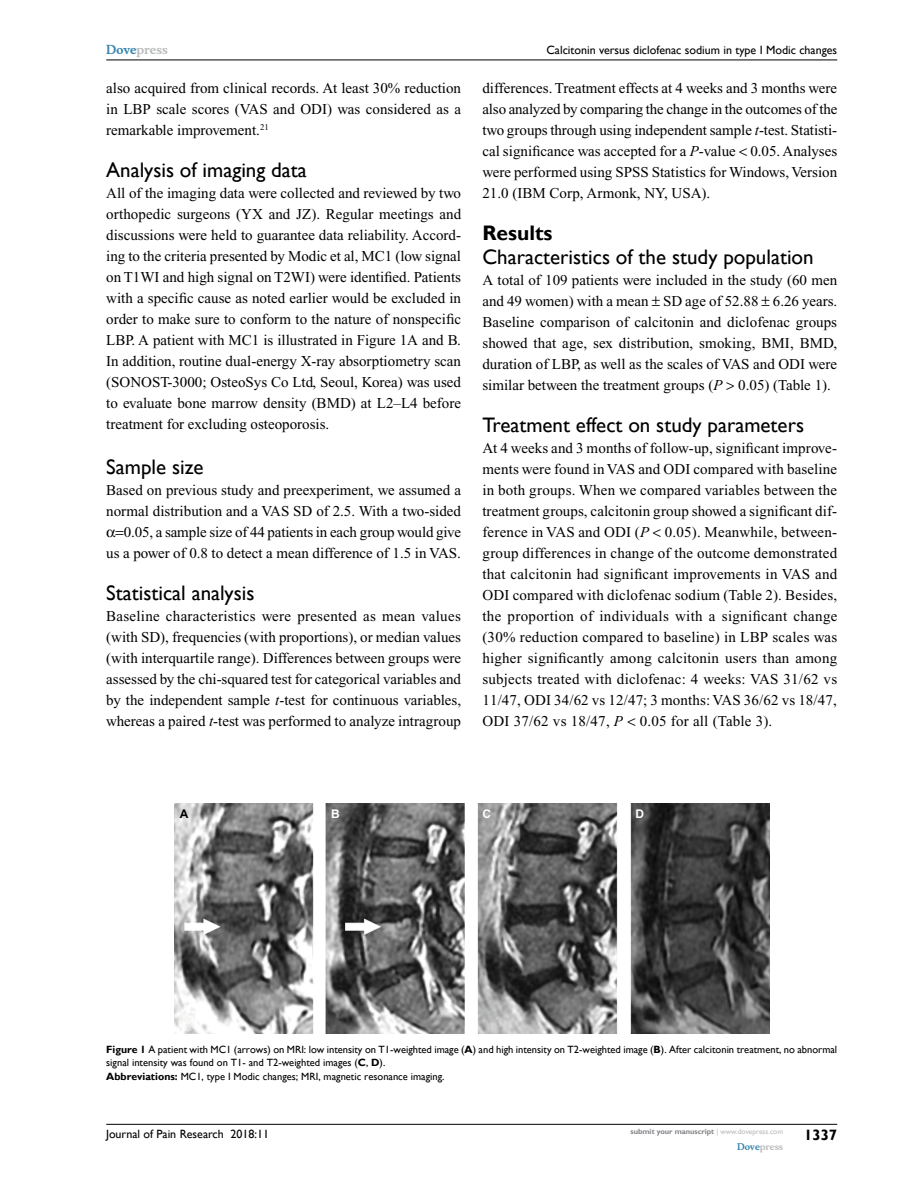
<style>
.page{position:relative;width:918px;height:1188px;background:#fff}
.page>*{position:absolute;margin:0;border:0;box-sizing:border-box;transform-origin:0 0}
.t1{font:21px "Gill Sans";color:#000}
.t2{font:700 21px "Gill Sans";color:#000}
.t3{font:15px/21px "Times New Roman";color:#000;text-align:justify}
.t4{font:700 15px "Gill Sans";color:#000}
.t5{font:12px "Gill Sans";color:#000}
.t6{font:700 12px "Musee";color:#b8babc}
.t7{font:700 12px "Arial";color:#fff}
.t8{font:700 12px "Arial";color:#000}
.t9{font:10.5px/13.5px "Gill Sans";color:#000}
.t10{font:700 9px "Musee";color:#b8babc}
.t11{font:700 7.5px "Gill Sans";color:#808285}
.s1{color:#3785ad}
.s2{font-style:italic}
.s3{font-weight:700}
.s4{font-weight:400;color:#b8babc}
</style>
<div class="page">
<hr style="left:106px;top:1124px;width:731px;height:1px;background:#000">
<hr style="left:106px;top:60px;width:731px;height:1px;background:#000">
<img style="left:174px;top:804px;width:595px;height:229px">
<p class="t6" style="left:106px;top:43px;width:63px"><span class="s1">Dove</span>press</p>
<p class="t3" style="left:106px;top:77px;width:356px">also acquired from clinical records. At least 30% reduction in LBP scale scores (VAS and ODI) was considered as a remarkable improvement.<sup>21</sup></p>
<h1 class="t1" style="left:106px;top:157px;width:202px">Analysis of imaging data</h1>
<p class="t3" style="left:106px;top:182px;width:357px">All of the imaging data were collected and reviewed by two orthopedic surgeons (YX and JZ). Regular meetings and discussions were held to guarantee data reliability. Accord&shy;ing to the criteria presented by Modic et al, MC1 (low signal on T1WI and high signal on T2WI) were identified. Patients with a specific cause as noted earlier would be excluded in order to make sure to conform to the nature of nonspecific LBP. A patient with MC1 is illustrated in Figure 1A and B.<br>In addition, routine dual-energy X-ray absorptiometry scan (SONOST-3000; OsteoSys Co Ltd, Seoul, Korea) was used to evaluate bone marrow density (BMD) at L2–L4 before treatment for excluding osteoporosis.</p>
<h1 class="t1" style="left:106px;top:454px;width:99px">Sample size</h1>
<p class="t3" style="left:106px;top:479px;width:356px;text-align:right">Based on previous study and preexperiment, we assumed a normal distribution and a VAS SD of 2.5. With a two-sided 0.05, a sample size of 44 patients in each group would give<br>us a power of 0.8 to detect a mean difference of 1.5 in VAS.</p>
<h1 class="t1" style="left:106px;top:580px;width:150px">Statistical analysis</h1>
<p class="t3" style="left:106px;top:605px;width:356px">Baseline characteristics were presented as mean values (with SD), frequencies (with proportions), or median values (with interquartile range). Differences between groups were assessed by the chi-squared test for categorical variables and by the independent sample <span class="s2">t</span>-test for continuous variables, whereas a paired <span class="s2">t</span>-test was performed to analyze intragroup</p>
<p class="t5" style="left:546px;top:43px;width:292px">Calcitonin versus diclofenac sodium in type I Modic changes</p>
<p class="t3" style="left:482px;top:77px;width:357px">differences. Treatment effects at 4 weeks and 3 months were also analyzed by comparing the change in the outcomes of the two groups through using independent sample <span class="s2">t</span>-test. Statisti&shy;cal significance was accepted for a <span class="s2">P</span>-value 0.05. Analyses were performed using SPSS Statistics for Windows, Version 21.0 (IBM Corp, Armonk, NY, USA).</p>
<h1 class="t2" style="left:482px;top:220px;width:72px">Results</h1>
<h1 class="t1" style="left:482px;top:244px;width:333px">Characteristics of the study population</h1>
<p class="t3" style="left:482px;top:269px;width:356px">A total of 109 patients were included in the study (60 men and 49 women) with a mean SD age of 52.88 6.26 years.<br>Baseline comparison of calcitonin and diclofenac groups showed that age, sex distribution, smoking, BMI, BMD, duration of LBP, as well as the scales of VAS and ODI were similar between the treatment groups (<span class="s2">P</span> 0.05) (Table 1).</p>
<h1 class="t1" style="left:482px;top:412px;width:323px">Treatment effect on study parameters</h1>
<p class="t3" style="left:482px;top:437px;width:357px">At 4 weeks and 3 months of follow-up, significant improve&shy;ments were found in VAS and ODI compared with baseline in both groups. When we compared variables between the treatment groups, calcitonin group showed a significant dif&shy;ference in VAS and ODI (<span class="s2">P</span> 0.05). Meanwhile, between&shy;group differences in change of the outcome demonstrated that calcitonin had significant improvements in VAS and ODI compared with diclofenac sodium (Table 2). Besides, the proportion of individuals with a significant change (30% reduction compared to baseline) in LBP scales was higher significantly among calcitonin users than among subjects treated with diclofenac: 4 weeks: VAS 31/62 vs 11/47, ODI 34/62 vs 12/47; 3 months: VAS 36/62 vs 18/47, ODI 37/62 vs 18/47, <span class="s2">P</span> 0.05 for all (Table 3).</p>
<p class="t8" style="left:180px;top:805px;width:10px">A</p>
<p class="t7" style="left:331px;top:805px;width:10px">B</p>
<p class="t7" style="left:482px;top:805px;width:10px">C</p>
<p class="t7" style="left:635px;top:805px;width:10px">D</p>
<p class="t9" style="left:106px;top:1042px;width:732px"><span class="s3">Figure 1</span> A patient with MC1 (arrows) on MRI: low intensity on T1-weighted image (<span class="s3">A</span>) and high intensity on T2-weighted image (<span class="s3">B</span>). After calcitonin treatment, no abnormal signal intensity was found on T1- and T2-weighted images (<span class="s3">C</span>, <span class="s3">D</span>).<br><span class="s3">Abbreviations:</span> MC1, type I Modic changes; MRI, magnetic resonance imaging.</p>
<p class="t5" style="left:106px;top:1127px;width:164px">Journal of Pain Research 2018:11</p>
<p class="t11" style="left:631px;top:1127px;width:154px">submit your manuscript <span class="s4">| www.dovepress.com</span></p>
<p class="t10" style="left:737px;top:1141px;width:48px"><span class="s1">Dove</span>press</p>
<p class="t4" style="left:804px;top:1126px;width:35px">1337</p>
</div>
